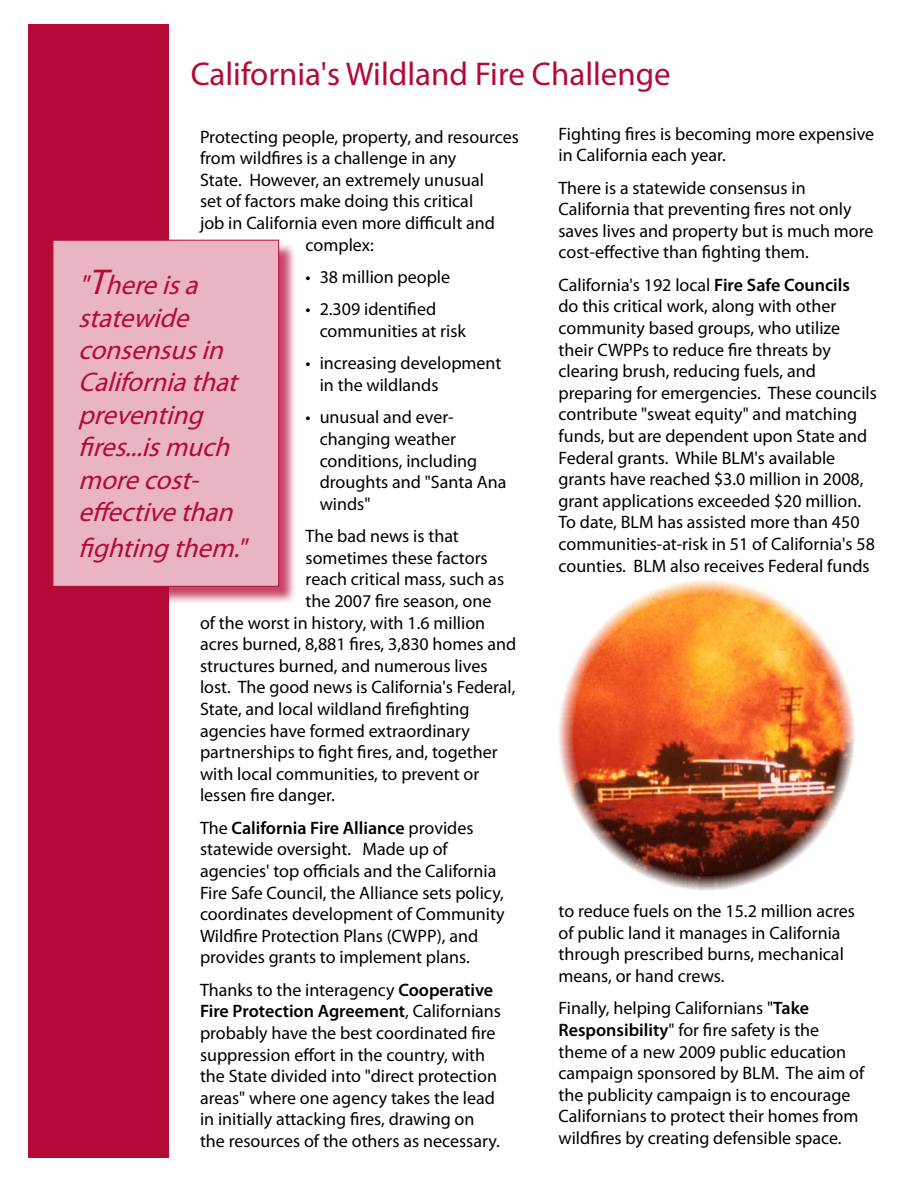
<style>
.page{position:relative;width:918px;height:1188px;background:#fff}
.page>*{position:absolute;margin:0;border:0;box-sizing:border-box;transform-origin:0 0}
.Headline{font:33px "Myriad Pro";color:#b50938}
.t1{font:italic 27px/32.4px "Myriad Pro";color:#b50938}
.t2{font:18px/21.6px "Myriad Pro";color:#000}
.s1{font-weight:600}
.s2{font-size:36px}
</style>
<div class="page">
<div style="left:29px;top:24px;width:140px;height:1134px;background:#b50938"></div>
<div style="left:55px;top:242px;width:253px;height:370px;background:#b50938;opacity:.75"></div>
<div style="left:53px;top:240px;width:226px;height:346px;background:#e9b5c3;border:1px solid #b50938"></div>
<img style="left:559px;top:580px;width:295px;height:311px">
<p class="Headline" style="left:191px;top:53px;width:482px">California's Wildland Fire Challenge</p>
<p class="t2" style="left:200px;top:125px;width:320px">Protecting people, property, and resources</p>
<p class="t2" style="left:200px;top:147px;width:258px">from wildfires is a challenge in any</p>
<p class="t2" style="left:200px;top:169px;width:286px">State. However, an extremely unusual</p>
<p class="t2" style="left:200px;top:190px;width:275px">set of factors make doing this critical</p>
<p class="t2" style="left:200px;top:212px;width:296px">job in California even more difficult and</p>
<p class="t2" style="left:306px;top:233px;width:70px">complex:</p>
<p class="t2" style="left:306px;top:266px;width:146px">• 38 million people</p>
<p class="t2" style="left:320px;top:298px;width:148px;text-indent:-14px">• 2.309 identified communities at risk</p>
<p class="t2" style="left:320px;top:352px;width:183px;text-indent:-14px">• increasing development in the wildlands</p>
<p class="t2" style="left:320px;top:406px;width:188px;text-indent:-14px">• unusual and ever&shy;changing weather conditions, including droughts and "Santa Ana winds"</p>
<p class="t2" style="left:306px;top:525px;width:155px">The bad news is that</p>
<p class="t2" style="left:306px;top:547px;width:184px">sometimes these factors</p>
<p class="t2" style="left:306px;top:568px;width:200px">reach critical mass, such as</p>
<p class="t2" style="left:306px;top:590px;width:187px">the 2007 fire season, one</p>
<p class="t2" style="left:200px;top:611px;width:287px">of the worst in history, with 1.6 million</p>
<p class="t2" style="left:200px;top:633px;width:318px">acres burned, 8,881 fires, 3,830 homes and</p>
<p class="t2" style="left:200px;top:655px;width:289px">structures burned, and numerous lives</p>
<p class="t2" style="left:200px;top:676px;width:317px">lost. The good news is California's Federal,</p>
<p class="t2" style="left:200px;top:698px;width:271px">State, and local wildland firefighting</p>
<p class="t2" style="left:200px;top:719px;width:272px">agencies have formed extraordinary</p>
<p class="t2" style="left:200px;top:741px;width:299px">partnerships to fight fires, and, together</p>
<p class="t2" style="left:200px;top:763px;width:281px">with local communities, to prevent or</p>
<p class="t2" style="left:200px;top:784px;width:136px">lessen fire danger.</p>
<p class="t2" style="left:200px;top:817px;width:306px">The <span class="s1">California Fire Alliance</span> provides statewide oversight. Made up of agencies' top officials and the California Fire Safe Council, the Alliance sets policy, coordinates development of Community Wildfire Protection Plans (CWPP), and provides grants to implement plans.</p>
<p class="t2" style="left:200px;top:979px;width:303px">Thanks to the interagency <span class="s1">Cooperative Fire Protection Agreement</span>, Californians probably have the best coordinated fire suppression effort in the country, with the State divided into "direct protection areas" where one agency takes the lead in initially attacking fires, drawing on the resources of the others as necessary.</p>
<p class="t1" style="left:78px;top:268px;width:169px">"<span class="s2">T</span>hereisa statewide consensusin<br>Californiathat preventing fires...ismuch morecost&shy;effectivethan</p>
<p class="t1" style="left:78px;top:531px;width:178px">fightingthem."</p>
<p class="t2" style="left:559px;top:122px;width:317px">Fighting fires is becoming more expensive in California each year.</p>
<p class="t2" style="left:559px;top:176px;width:316px">There is a statewide consensus in California that preventing fires not only saves lives and property but is much more cost-effective than fighting them.</p>
<p class="t2" style="left:559px;top:274px;width:320px">California's 192 local <span class="s1">Fire Safe Councils<br></span>do this critical work, along with other community based groups, who utilize their CWPPs to reduce fire threats by clearing brush, reducing fuels, and preparing for emergencies. These councils contribute "sweat equity" and matching funds, but are dependent upon State and Federal grants. While BLM's available grants have reached $3.0 million in 2008, grant applications exceeded $20 million.<br>To date, BLM has assisted more than 450 communities-at-risk in 51 of California's 58 counties. BLM also receives Federal funds</p>
<p class="t2" style="left:559px;top:900px;width:298px">to reduce fuels on the 15.2 million acres of public land it manages in California through prescribed burns, mechanical means, or hand crews.</p>
<p class="t2" style="left:559px;top:997px;width:307px">Finally, helping Californians "<span class="s1">Take Responsibility</span>" for fire safety is the theme of a new 2009 public education campaign sponsored by BLM. The aim of the publicity campaign is to encourage Californians to protect their homes from wildfires by creating defensible space.</p>
</div>
